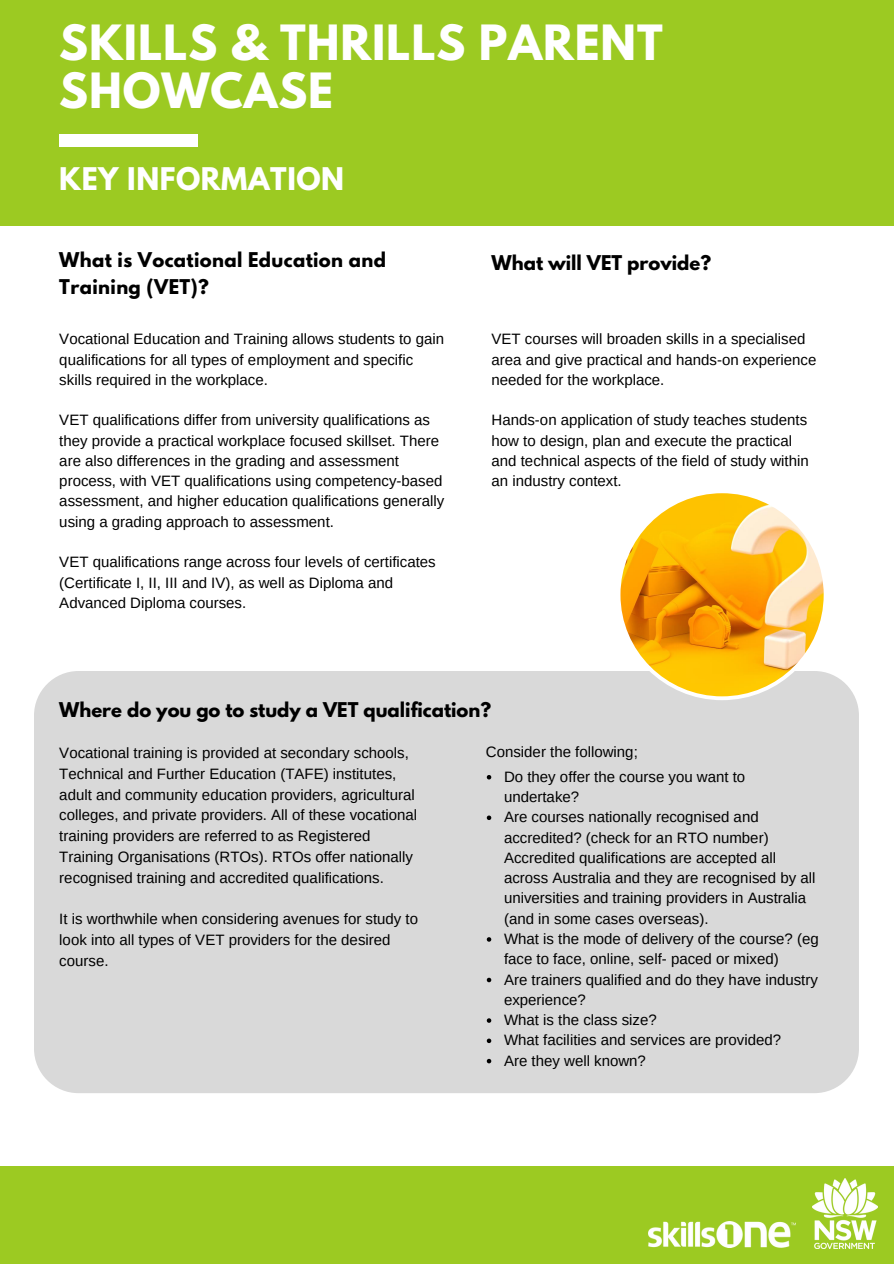
<style>
.page{position:relative;width:894px;height:1264px;background:#fff}
.page>*{position:absolute;margin:0;border:0;box-sizing:border-box;transform-origin:0 0}
.t1{font:700 43.05px/47.2px "League Spartan";letter-spacing:.02em;color:#fff}
.t2{font:700 27.6px "League Spartan";letter-spacing:.02em;color:#fff}
.t3{font:700 18px "League Spartan";color:#000}
.t4{font:700 18px/27px "League Spartan";letter-spacing:.02em;color:#000}
.t5{font:15px/20.2px "Arimo";color:#000}
</style>
<div class="page">
<div style="left:0;top:0;width:893px;height:225px;background:#9cca22"></div>
<div style="left:59px;top:134px;width:139px;height:13px;background:#fff"></div>
<div style="left:0;top:1165px;width:893px;height:98px;background:#9cca22"></div>
<img style="left:648px;top:1221px;width:147px;height:26px">
<img style="left:812px;top:1178px;width:64px;height:70px">
<div style="left:34px;top:671px;width:824px;height:422px;background:#d9d9d9;border-radius:44px"></div>
<svg style="left:486px;top:775px;width:5px;height:4px"></svg>
<svg style="left:486px;top:815px;width:5px;height:5px"></svg>
<svg style="left:486px;top:937px;width:5px;height:4px"></svg>
<svg style="left:486px;top:977px;width:5px;height:5px"></svg>
<svg style="left:486px;top:1018px;width:5px;height:4px"></svg>
<svg style="left:486px;top:1038px;width:5px;height:5px"></svg>
<svg style="left:486px;top:1058px;width:5px;height:5px"></svg>
<svg style="left:620px;top:493px;width:207px;height:207px"></svg>
<h1 class="t1" style="left:59px;top:25px;width:604px">SKILLS &amp; THRILLS PARENT<br>SHOWCASE</h1>
<h2 class="t2" style="left:59px;top:165px;width:286px">KEY INFORMATION</h2>
<p class="t4" style="left:59px;top:249px;width:328px">What is Vocational Education and<br>Training (VET)?</p>
<p class="t5" style="left:59px;top:329px;width:386px">Vocational Education and Training allows students to gain qualifications for all types of employment and specific skills required in the workplace.</p>
<p class="t5" style="left:59px;top:410px;width:386px">VET qualifications differ from university qualifications as they provide a practical workplace focused skillset. There are also differences in the grading and assessment process, with VET qualifications using competency-based assessment, and higher education qualifications generally using a grading approach to assessment.</p>
<p class="t5" style="left:59px;top:552px;width:378px">VET qualifications range across four levels of certificates (Certificate I, II, III and IV), as well as Diploma and<br>Advanced Diploma courses.</p>
<p class="t3" style="left:491px;top:254px;width:221px">What will VET provide?</p>
<p class="t5" style="left:491px;top:329px;width:326px">VET courses will broaden skills in a specialised area and give practical and hands-on experience needed for the workplace.</p>
<p class="t5" style="left:491px;top:410px;width:318px">Hands-on application of study teaches students how to design, plan and execute the practical and technical aspects of the field of study within an industry context.</p>
<p class="t3" style="left:59px;top:701px;width:433px">Where do you go to study a VET qualification?</p>
<p class="t5" style="left:59px;top:742px;width:359px;line-height:20.7px">Vocational training is provided at secondary schools, Technical and Further Education (TAFE) institutes, adult and community education providers, agricultural colleges, and private providers. All of these vocational training providers are referred to as Registered Training Organisations (RTOs). RTOs offer nationally recognised training and accredited qualifications.</p>
<p class="t5" style="left:59px;top:908px;width:360px;line-height:20.7px">It is worthwhile when considering avenues for study to look into all types of VET providers for the desired course.</p>
<p class="t5" style="left:485px;top:741px;width:153px">Consider the following;</p>
<p class="t5" style="left:504px;top:766px;width:316px">Do they offer the course you want to undertake?<br>Are courses nationally recognised and accredited? (check for an RTO number)<br>Accredited qualifications are accepted all across Australia and they are recognised by all universities and training providers in Australia (and in some cases overseas).<br>What is the mode of delivery of the course? (eg face to face, online, self- paced or mixed)<br>Are trainers qualified and do they have industry experience?<br>What is the class size?<br>What facilities and services are provided?<br>Are they well known?</p>
</div>
